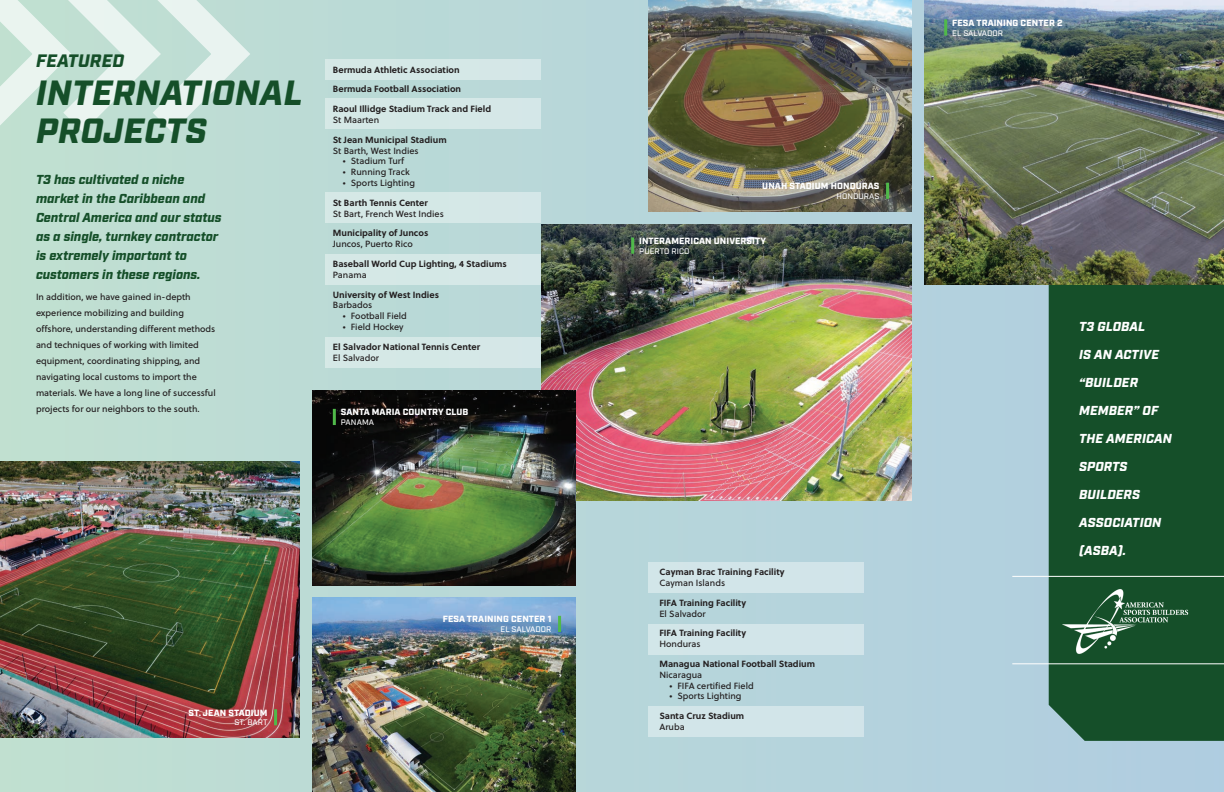
<style>
.page{position:relative;width:1224px;height:792px;background:#b8d8d9}
.page>*{position:absolute;margin:0;border:0;box-sizing:border-box;transform-origin:0 0}
.t1{font:italic 900 35px/38px "Industry";letter-spacing:.01em;color:#154f29}
.t2{font:italic 900 18px "Industry";letter-spacing:.01em;color:#154f29}
.t3{font:italic 900 13px/19px "Industry";color:#154f29}
.t4{font:italic 900 13px/28px "Industry";letter-spacing:.01em;color:#fff}
.t5{font:700 9px/10.8px "Soleil";color:#231f20}
.t6{font:9px/16px "Soleil Bk";color:#231f20}
.t7{font:900 9px "Industry";letter-spacing:.01em;color:#fff}
.t8{font:500 8px "Industry";letter-spacing:.01em;color:#fff}
.s1{font-family:"Soleil Bk";font-weight:400}
.s2{font-family:"Soleil";font-weight:700}
</style>
<div class="page">
<svg style="left:0;top:0;width:250px;height:132px"></svg>
<div style="left:1049px;top:284px;width:175px;height:457px;background:#154f29"></div>
<img style="left:925px;top:0;width:299px;height:284px">
<img style="left:1058px;top:584px;width:133px;height:72px">
<hr style="left:1012px;top:576px;width:212px;height:1px;background:#fff">
<hr style="left:1012px;top:663px;width:212px;height:1px;background:#fff">
<img style="left:0;top:462px;width:299px;height:276px">
<img style="left:541px;top:224px;width:370px;height:277px">
<img style="left:648px;top:0;width:263px;height:212px">
<img style="left:313px;top:391px;width:263px;height:194px">
<img style="left:313px;top:598px;width:263px;height:194px">
<div style="left:325px;top:59px;width:216px;height:21px;background:#d5e8e6"></div>
<div style="left:325px;top:99px;width:216px;height:30px;background:#d5e8e6"></div>
<div style="left:325px;top:192px;width:216px;height:31px;background:#d5e8e6"></div>
<div style="left:325px;top:254px;width:216px;height:30px;background:#d5e8e6"></div>
<div style="left:325px;top:337px;width:216px;height:31px;background:#d5e8e6"></div>
<div style="left:648px;top:563px;width:216px;height:30px;background:#d2e5e9"></div>
<div style="left:648px;top:624px;width:216px;height:31px;background:#d2e5e9"></div>
<div style="left:648px;top:707px;width:216px;height:30px;background:#d2e5e9"></div>
<hr style="left:944px;top:19px;width:3px;height:17px;background:#50b94a">
<hr style="left:631px;top:238px;width:3px;height:16px;background:#50b94a">
<hr style="left:333px;top:409px;width:3px;height:16px;background:#50b94a">
<hr style="left:886px;top:183px;width:3px;height:16px;background:#50b94a">
<hr style="left:558px;top:616px;width:3px;height:16px;background:#50b94a">
<hr style="left:274px;top:709px;width:3px;height:16px;background:#50b94a">
<p class="t2" style="left:36px;top:50px;width:90px">FEATURED</p>
<p class="t1" style="left:36px;top:76px;width:268px">INTERNATIONAL<br>PROJECTS</p>
<p class="t3" style="left:36px;top:171px;width:187px">T3 has cultivated a niche market in the Caribbean and<br>Central America and our status as a single, turnkey contractor is extremely important to customers in these regions.</p>
<p class="t6" style="left:36px;top:288px;width:181px">In addition, we have gained in-depth experience mobilizing and building offshore, understanding different methods and techniques of working with limited equipment, coordinating shipping, and navigating local customs to import the materials. We have a long line of successful projects for our neighbors to the south.</p>
<p class="t5" style="left:333px;top:64px;width:128px">Bermuda Athletic Association</p>
<p class="t5" style="left:333px;top:83px;width:130px">Bermuda Football Association</p>
<p class="t5" style="left:333px;top:103px;width:160px">Raoul Illidge Stadium Track and Field<br><span class="s1">St Maarten</span></p>
<p class="t5" style="left:333px;top:134px;width:115px">St Jean Municipal Stadium<br><span class="s1">St Barth, West Indies</span></p>
<p class="t6" style="left:343px;top:153px;width:63px">• Stadium Turf</p>
<p class="t6" style="left:343px;top:164px;width:68px">• Running Track</p>
<p class="t6" style="left:343px;top:175px;width:74px">• Sports Lighting</p>
<p class="t6" style="left:333px;top:197px;width:112px;line-height:10.8px"><span class="s2">St Barth Tennis Center<br></span>St Bart, French West Indies</p>
<p class="t5" style="left:333px;top:227px;width:97px">Municipality of Juncos<br><span class="s1">Juncos, Puerto Rico</span></p>
<p class="t5" style="left:333px;top:258px;width:176px">Baseball World Cup Lighting, 4 Stadiums<br><span class="s1">Panama</span></p>
<p class="t5" style="left:333px;top:289px;width:108px">University of West Indies<br><span class="s1">Barbados</span></p>
<p class="t6" style="left:343px;top:308px;width:66px">• Football Field</p>
<p class="t6" style="left:343px;top:319px;width:62px">• Field Hockey</p>
<p class="t5" style="left:333px;top:341px;width:149px">El Salvador National Tennis Center<br><span class="s1">El Salvador</span></p>
<p class="t7" style="left:341px;top:407px;width:129px">SANTA MARIA COUNTRY CLUB</p>
<p class="t8" style="left:341px;top:418px;width:35px">PANAMA</p>
<p class="t7" style="left:189px;top:707px;width:80px">ST. JEAN STADIUM</p>
<p class="t8" style="left:235px;top:718px;width:35px">ST. BART</p>
<p class="t7" style="left:443px;top:614px;width:110px">FESA TRAINING CENTER 1</p>
<p class="t8" style="left:501px;top:624px;width:52px">EL SALVADOR</p>
<p class="t7" style="left:762px;top:181px;width:119px">UNAH STADIUM HONDURAS</p>
<p class="t8" style="left:836px;top:191px;width:45px">HONDURAS</p>
<p class="t7" style="left:639px;top:236px;width:128px">INTERAMERICAN UNIVERSITY</p>
<p class="t8" style="left:639px;top:246px;width:52px">PUERTO RICO</p>
<p class="t5" style="left:659px;top:566px;width:127px">Cayman Brac Training Facility<br><span class="s1">Cayman Islands</span></p>
<p class="t5" style="left:659px;top:597px;width:88px">FIFA Training Facility<br><span class="s1">El Salvador</span></p>
<p class="t5" style="left:659px;top:627px;width:88px">FIFA Training Facility<br><span class="s1">Honduras</span></p>
<p class="t5" style="left:659px;top:658px;width:157px">Managua National Football Stadium<br><span class="s1">Nicaragua</span></p>
<p class="t6" style="left:669px;top:677px;width:86px">• FIFA certified Field</p>
<p class="t6" style="left:669px;top:688px;width:74px">• Sports Lighting</p>
<p class="t5" style="left:659px;top:710px;width:86px">Santa Cruz Stadium<br><span class="s1">Aruba</span></p>
<p class="t7" style="left:952px;top:17px;width:112px">FESA TRAINING CENTER 2</p>
<p class="t8" style="left:952px;top:28px;width:52px">EL SALVADOR</p>
<p class="t4" style="left:1079px;top:313px;width:94px">T3 GLOBAL<br>IS AN ACTIVE “BUILDER<br>MEMBER” OF<br>THE AMERICAN<br>SPORTS<br>BUILDERS<br>ASSOCIATION (ASBA).</p>
</div>
